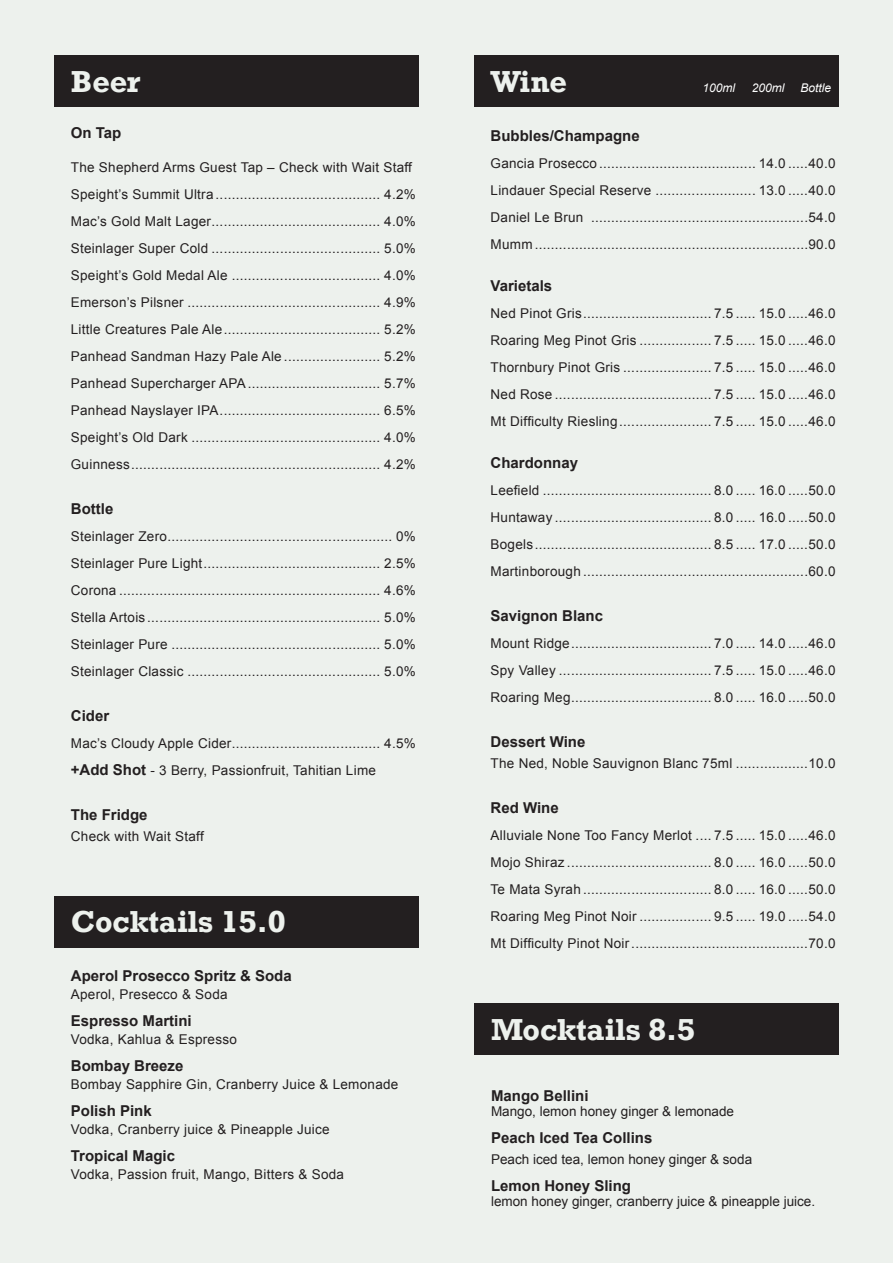
<style>
.page{position:relative;width:893px;height:1263px;background:#edf1ed}
.page>*{position:absolute;margin:0;border:0;box-sizing:border-box;transform-origin:0 0}
.Paragraph_heading{font:700 28.5px "Rockwell";color:#edf1ed}
.Sub_Heading{font:700 15px "Arial";color:#231f20}
.Wines{font:13.5px "Arial";letter-spacing:.02em;color:#231f20}
.Drinks{font:13.5px "Arial";letter-spacing:.02em;color:#231f20}
.Drinks-2{font:13.5px "Arial";color:#231f20}
.Sub_Heading-2{font:13.5px "Arial";letter-spacing:.02em;color:#231f20}
.Paragraph_heading-2{font:italic 12px "Arial";color:#fff}
.s1{font-weight:700;font-size:15px}
</style>
<div class="page">
<div style="left:54px;top:56px;width:365px;height:51px;background:#231f20"></div>
<div style="left:474px;top:56px;width:364px;height:51px;background:#231f20"></div>
<div style="left:54px;top:896px;width:365px;height:51px;background:#231f20"></div>
<div style="left:475px;top:1004px;width:364px;height:51px;background:#231f20"></div>
<p class="Paragraph_heading" style="left:71px;top:63px;width:71px">Beer</p>
<p class="Sub_Heading" style="left:71px;top:123px;width:52px">On Tap</p>
<p class="Drinks" style="left:71px;top:159px;width:343px">The Shepherd Arms Guest Tap – Check with Wait Staff</p>
<p class="Drinks" style="left:71px;top:186px;width:346px">Speight’s Summit Ultra ......................................... 4.2%</p>
<p class="Drinks" style="left:71px;top:213px;width:346px">Mac’s Gold Malt Lager.......................................... 4.0%</p>
<p class="Drinks" style="left:71px;top:240px;width:346px">Steinlager Super Cold .......................................... 5.0%</p>
<p class="Drinks" style="left:71px;top:267px;width:346px">Speight’s Gold Medal Ale ..................................... 4.0%</p>
<p class="Drinks" style="left:71px;top:294px;width:346px">Emerson’s Pilsner ................................................ 4.9%</p>
<p class="Drinks" style="left:71px;top:321px;width:346px">Little Creatures Pale Ale....................................... 5.2%</p>
<p class="Drinks" style="left:71px;top:348px;width:346px">Panhead Sandman Hazy Pale Ale ........................ 5.2%</p>
<p class="Drinks" style="left:71px;top:375px;width:346px">Panhead Supercharger APA................................. 5.7%</p>
<p class="Drinks" style="left:71px;top:402px;width:346px">Panhead Nayslayer IPA........................................ 6.5%</p>
<p class="Drinks" style="left:71px;top:429px;width:346px">Speight’s Old Dark ............................................... 4.0%</p>
<p class="Drinks" style="left:71px;top:456px;width:346px">Guinness.............................................................. 4.2%</p>
<p class="Sub_Heading" style="left:71px;top:499px;width:44px">Bottle</p>
<p class="Drinks" style="left:71px;top:528px;width:346px">Steinlager Zero........................................................ 0%</p>
<p class="Drinks" style="left:71px;top:555px;width:346px">Steinlager Pure Light............................................ 2.5%</p>
<p class="Drinks" style="left:71px;top:582px;width:346px">Corona ................................................................. 4.6%</p>
<p class="Drinks" style="left:71px;top:609px;width:346px">Stella Artois .......................................................... 5.0%</p>
<p class="Drinks" style="left:71px;top:636px;width:346px">Steinlager Pure .................................................... 5.0%</p>
<p class="Drinks" style="left:71px;top:663px;width:346px">Steinlager Classic ................................................ 5.0%</p>
<p class="Sub_Heading" style="left:71px;top:706px;width:40px">Cider</p>
<p class="Drinks" style="left:71px;top:735px;width:346px">Mac’s Cloudy Apple Cider..................................... 4.5%</p>
<p class="Sub_Heading-2" style="left:71px;top:762px;width:307px"><span class="s1">+Add Shot</span> - 3 Berry, Passionfruit, Tahitian Lime</p>
<p class="Sub_Heading" style="left:71px;top:805px;width:78px">The Fridge</p>
<p class="Drinks" style="left:71px;top:828px;width:134px">Check with Wait Staff</p>
<p class="Paragraph_heading" style="left:71px;top:903px;width:216px">Cocktails 15.0</p>
<p class="Sub_Heading" style="left:71px;top:965px;width:222px">Aperol Prosecco Spritz &amp; Soda</p>
<p class="Drinks" style="left:71px;top:985px;width:158px">Aperol, Presecco &amp; Soda</p>
<p class="Sub_Heading" style="left:71px;top:1010px;width:122px">Espresso Martini</p>
<p class="Drinks" style="left:71px;top:1030px;width:168px">Vodka, Kahlua &amp; Espresso</p>
<p class="Sub_Heading" style="left:71px;top:1055px;width:114px">Bombay Breeze</p>
<p class="Drinks" style="left:71px;top:1075px;width:329px">Bombay Sapphire Gin, Cranberry Juice &amp; Lemonade</p>
<p class="Sub_Heading" style="left:71px;top:1100px;width:82px">Polish Pink</p>
<p class="Drinks" style="left:71px;top:1120px;width:260px">Vodka, Cranberry juice &amp; Pineapple Juice</p>
<p class="Sub_Heading" style="left:71px;top:1145px;width:106px">Tropical Magic</p>
<p class="Drinks" style="left:71px;top:1165px;width:275px">Vodka, Passion fruit, Mango, Bitters &amp; Soda</p>
<p class="Paragraph_heading" style="left:491px;top:63px;width:78px">Wine</p>
<p class="Paragraph_heading-2" style="left:702px;top:80px;width:34px">100ml</p>
<p class="Paragraph_heading-2" style="left:752px;top:80px;width:34px">200ml</p>
<p class="Paragraph_heading-2" style="left:800px;top:80px;width:32px">Bottle</p>
<p class="Sub_Heading" style="left:491px;top:126px;width:151px">Bubbles/Champagne</p>
<p class="Wines" style="left:491px;top:154px;width:346px">Gancia Prosecco ....................................... 14.0 .....40.0</p>
<p class="Wines" style="left:491px;top:181px;width:346px">Lindauer Special Reserve ......................... 13.0 .....40.0</p>
<p class="Wines" style="left:491px;top:208px;width:346px">Daniel Le Brun ......................................................54.0</p>
<p class="Wines" style="left:491px;top:235px;width:346px">Mumm ....................................................................90.0</p>
<p class="Sub_Heading" style="left:491px;top:276px;width:63px">Varietals</p>
<p class="Wines" style="left:491px;top:304px;width:346px">Ned Pinot Gris................................ 7.5 ..... 15.0 .....46.0</p>
<p class="Wines" style="left:491px;top:331px;width:346px">Roaring Meg Pinot Gris .................. 7.5 ..... 15.0 .....46.0</p>
<p class="Wines" style="left:491px;top:358px;width:346px">Thornbury Pinot Gris ...................... 7.5 ..... 15.0 .....46.0</p>
<p class="Wines" style="left:491px;top:385px;width:346px">Ned Rose ....................................... 7.5 ..... 15.0 .....46.0</p>
<p class="Wines" style="left:491px;top:412px;width:346px">Mt Difficulty Riesling....................... 7.5 ..... 15.0 .....46.0</p>
<p class="Sub_Heading" style="left:491px;top:453px;width:89px">Chardonnay</p>
<p class="Wines" style="left:491px;top:481px;width:346px">Leefield .......................................... 8.0 ..... 16.0 .....50.0</p>
<p class="Wines" style="left:491px;top:508px;width:346px">Huntaway ....................................... 8.0 ..... 16.0 .....50.0</p>
<p class="Wines" style="left:491px;top:535px;width:346px">Bogels............................................ 8.5 ..... 17.0 .....50.0</p>
<p class="Wines" style="left:491px;top:562px;width:346px">Martinborough ........................................................60.0</p>
<p class="Sub_Heading" style="left:491px;top:606px;width:114px">Savignon Blanc</p>
<p class="Wines" style="left:491px;top:634px;width:346px">Mount Ridge................................... 7.0 ..... 14.0 .....46.0</p>
<p class="Wines" style="left:491px;top:661px;width:346px">Spy Valley ...................................... 7.5 ..... 15.0 .....46.0</p>
<p class="Wines" style="left:491px;top:688px;width:346px">Roaring Meg................................... 8.0 ..... 16.0 .....50.0</p>
<p class="Sub_Heading" style="left:491px;top:732px;width:96px">Dessert Wine</p>
<p class="Wines" style="left:491px;top:754px;width:346px">The Ned, Noble Sauvignon Blanc 75ml ..................10.0</p>
<p class="Sub_Heading" style="left:491px;top:798px;width:70px">Red Wine</p>
<p class="Wines" style="left:491px;top:826px;width:346px">Alluviale None Too Fancy Merlot .... 7.5 ..... 15.0 .....46.0</p>
<p class="Wines" style="left:491px;top:853px;width:346px">Mojo Shiraz .................................... 8.0 ..... 16.0 .....50.0</p>
<p class="Wines" style="left:491px;top:880px;width:346px">Te Mata Syrah ................................ 8.0 ..... 16.0 .....50.0</p>
<p class="Wines" style="left:491px;top:907px;width:346px">Roaring Meg Pinot Noir .................. 9.5 ..... 19.0 .....54.0</p>
<p class="Wines" style="left:491px;top:934px;width:346px">Mt Difficulty Pinot Noir............................................70.0</p>
<p class="Paragraph_heading" style="left:491px;top:1011px;width:206px">Mocktails 8.5</p>
<p class="Sub_Heading" style="left:491px;top:1086px;width:99px">Mango Bellini</p>
<p class="Drinks-2" style="left:491px;top:1102px;width:245px">Mango, lemon honey ginger &amp; lemonade</p>
<p class="Sub_Heading" style="left:491px;top:1128px;width:163px">Peach Iced Tea Collins</p>
<p class="Drinks-2" style="left:491px;top:1150px;width:263px">Peach iced tea, lemon honey ginger &amp; soda</p>
<p class="Sub_Heading" style="left:491px;top:1176px;width:142px">Lemon Honey Sling</p>
<p class="Drinks-2" style="left:491px;top:1192px;width:326px">lemon honey ginger, cranberry juice &amp; pineapple juice.</p>
</div>
